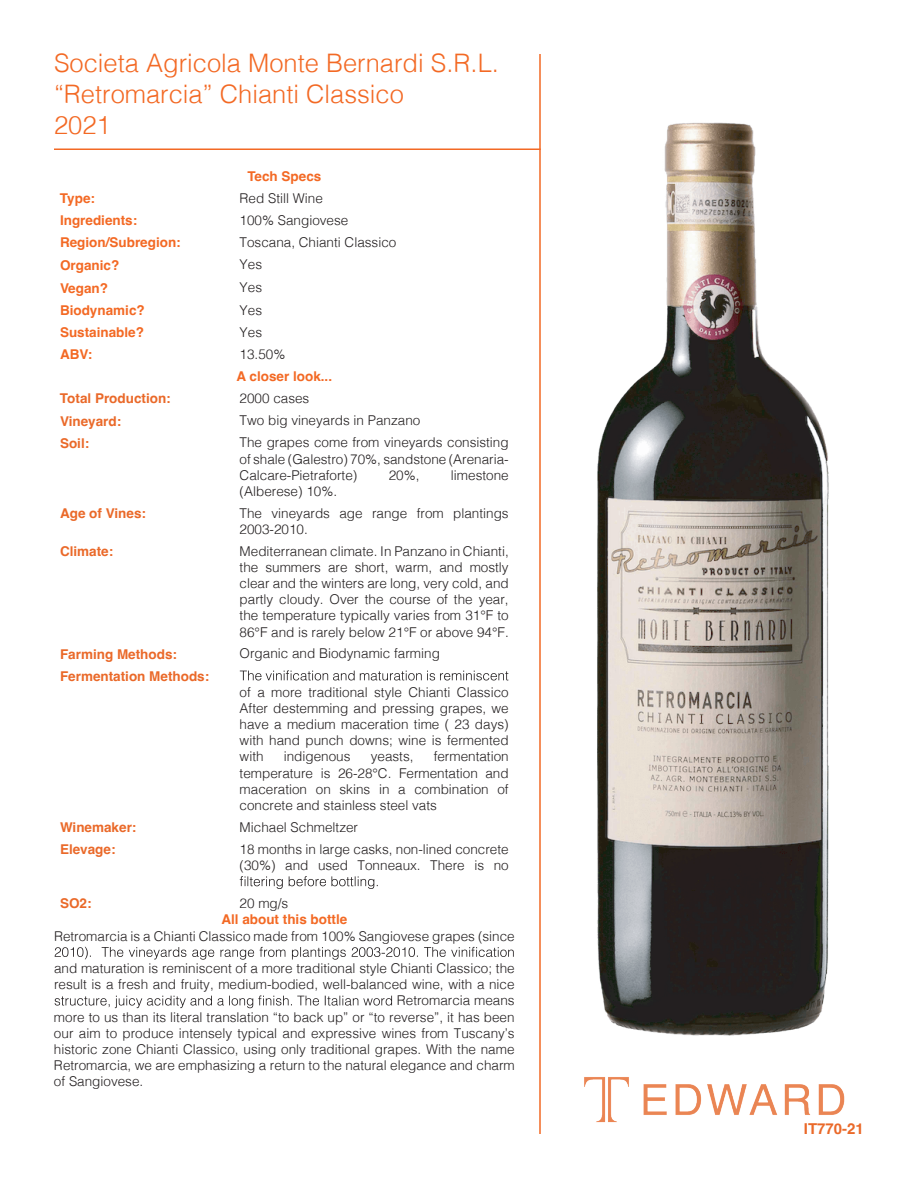
<style>
.page{position:relative;width:918px;height:1188px;background:#fff}
.page>*{position:absolute;margin:0;border:0;box-sizing:border-box;transform-origin:0 0}
.t1{font:300 25.5px/30.6px "Helvetica";color:#f36924}
.t2{font:700 15px "Helvetica";color:#ea6929}
.t3{font:300 13.5px/16.2px "Helvetica";color:#231f20;text-align:justify}
.t4{font:700 13.5px "Helvetica";color:#f36924}
.t5{font:700 13.5px "Helvetica";color:#ea6929}
</style>
<div class="page">
<img style="left:597px;top:122px;width:232px;height:914px">
<hr style="left:539px;top:54px;width:2px;height:1080px;background:#f36924">
<hr style="left:54px;top:148px;width:487px;height:2px;background:#f36924">
<img style="left:584px;top:1077px;width:261px;height:46px">
<svg style="left:55px;top:947px;width:459px;height:13px"></svg>
<svg style="left:55px;top:995px;width:337px;height:13px"></svg>
<svg style="left:240px;top:670px;width:268px;height:11px"></svg>
<svg style="left:240px;top:876px;width:138px;height:13px"></svg>
<h1 class="t1" style="left:54px;top:46px;width:447px">Societa Agricola Monte Bernardi S.R.L. “Retromarcia” Chianti Classico<br>2021</h1>
<p class="t4" style="left:247px;top:168px;width:76px">Tech Specs</p>
<p class="t4" style="left:60px;top:190px;width:37px">Type:</p>
<p class="t3" style="left:240px;top:189px;width:85px">Red Still Wine</p>
<p class="t4" style="left:60px;top:212px;width:79px">Ingredients:</p>
<p class="t3" style="left:240px;top:211px;width:110px">100% Sangiovese</p>
<p class="t4" style="left:60px;top:235px;width:122px">Region/Subregion:</p>
<p class="t3" style="left:240px;top:233px;width:158px">Toscana, Chianti Classico</p>
<p class="t4" style="left:60px;top:257px;width:61px">Organic?</p>
<p class="t3" style="left:240px;top:255px;width:24px">Yes</p>
<p class="t4" style="left:60px;top:280px;width:50px">Vegan?</p>
<p class="t3" style="left:240px;top:279px;width:24px">Yes</p>
<p class="t4" style="left:60px;top:302px;width:86px">Biodynamic?</p>
<p class="t3" style="left:240px;top:301px;width:24px">Yes</p>
<p class="t4" style="left:60px;top:324px;width:86px">Sustainable?</p>
<p class="t3" style="left:240px;top:323px;width:24px">Yes</p>
<p class="t4" style="left:60px;top:346px;width:34px">ABV:</p>
<p class="t3" style="left:240px;top:345px;width:47px">13.50%</p>
<p class="t4" style="left:237px;top:368px;width:97px">A closer look...</p>
<p class="t5" style="left:60px;top:391px;width:112px">Total Production:</p>
<p class="t3" style="left:240px;top:389px;width:71px">2000 cases</p>
<p class="t5" style="left:60px;top:413px;width:63px">Vineyard:</p>
<p class="t3" style="left:240px;top:411px;width:182px">Two big vineyards in Panzano</p>
<p class="t5" style="left:60px;top:435px;width:31px">Soil:</p>
<p class="t3" style="left:240px;top:433px;width:271px">The grapes come from vineyards consisting of shale (Galestro) 70%, sandstone (Arenaria-Calcare-Pietraforte)</p>
<p class="t3" style="left:389px;top:466px;width:32px">20%,</p>
<p class="t3" style="left:451px;top:466px;width:59px">limestone</p>
<p class="t3" style="left:240px;top:482px;width:99px">(Alberese) 10%.</p>
<p class="t5" style="left:60px;top:505px;width:88px">Age of Vines:</p>
<p class="t3" style="left:240px;top:504px;width:271px">The vineyards age range from plantings<br>2003-2010.</p>
<p class="t5" style="left:60px;top:543px;width:55px">Climate:</p>
<p class="t3" style="left:240px;top:542px;width:271px">Mediterranean climate. In Panzano in Chianti, the summers are short, warm, and mostly clear and the winters are long, very cold, and partly cloudy. Over the course of the year, the temperature typically varies from 31°F to 86°F and is rarely below 21°F or above 94°F.</p>
<p class="t5" style="left:60px;top:646px;width:119px">Farming Methods:</p>
<p class="t3" style="left:240px;top:644px;width:202px">Organic and Biodynamic farming</p>
<p class="t5" style="left:60px;top:668px;width:151px">Fermentation Methods:</p>
<p class="t3" style="left:240px;top:683px;width:271px">of a more traditional style Chianti Classico After destemming and pressing grapes, we have a medium maceration time ( 23 days) with hand punch downs; wine is fermented with</p>
<p class="t3" style="left:240px;top:747px;width:271px;text-indent:194px">fermentation temperature is 26-28°C. Fermentation and maceration on skins in a combination of concrete and stainless steel vats</p>
<p class="t3" style="left:284px;top:747px;width:68px">indigenous</p>
<p class="t3" style="left:371px;top:747px;width:44px">yeasts,</p>
<p class="t5" style="left:60px;top:819px;width:78px">Winemaker:</p>
<p class="t3" style="left:240px;top:818px;width:120px">Michael Schmeltzer</p>
<p class="t5" style="left:60px;top:841px;width:57px">Elevage:</p>
<p class="t3" style="left:240px;top:840px;width:271px">18 months in large casks, non-lined concrete (30%) and used Tonneaux. There is no</p>
<p class="t5" style="left:60px;top:895px;width:33px">SO2:</p>
<p class="t3" style="left:240px;top:894px;width:50px">20 mg/s</p>
<p class="t4" style="left:221px;top:911px;width:128px">All about this bottle</p>
<p class="t3" style="left:54px;top:927px;width:462px">Retromarcia is a Chianti Classico made from 100% Sangiovese grapes (since</p>
<p class="t3" style="left:54px;top:959px;width:462px">and maturation is reminiscent of a more traditional style Chianti Classico; the</p>
<p class="t3" style="left:54px;top:975px;width:462px">result is a fresh and fruity, medium-bodied, well-balanced wine, with a nice</p>
<p class="t3" style="left:397px;top:992px;width:119px">Retromarcia means</p>
<p class="t3" style="left:54px;top:1008px;width:462px">more to us than its literal translation “to back up” or “to reverse”, it has been</p>
<p class="t3" style="left:54px;top:1024px;width:462px">our aim to produce intensely typical and expressive wines from Tuscany’s</p>
<p class="t3" style="left:54px;top:1040px;width:462px">historic zone Chianti Classico, using only traditional grapes. With the name</p>
<p class="t3" style="left:54px;top:1056px;width:462px">Retromarcia, we are emphasizing a return to the natural elegance and charm</p>
<p class="t3" style="left:54px;top:1073px;width:91px">of Sangiovese.</p>
<p class="t2" style="left:804px;top:1120px;width:62px">IT770-21</p>
</div>
